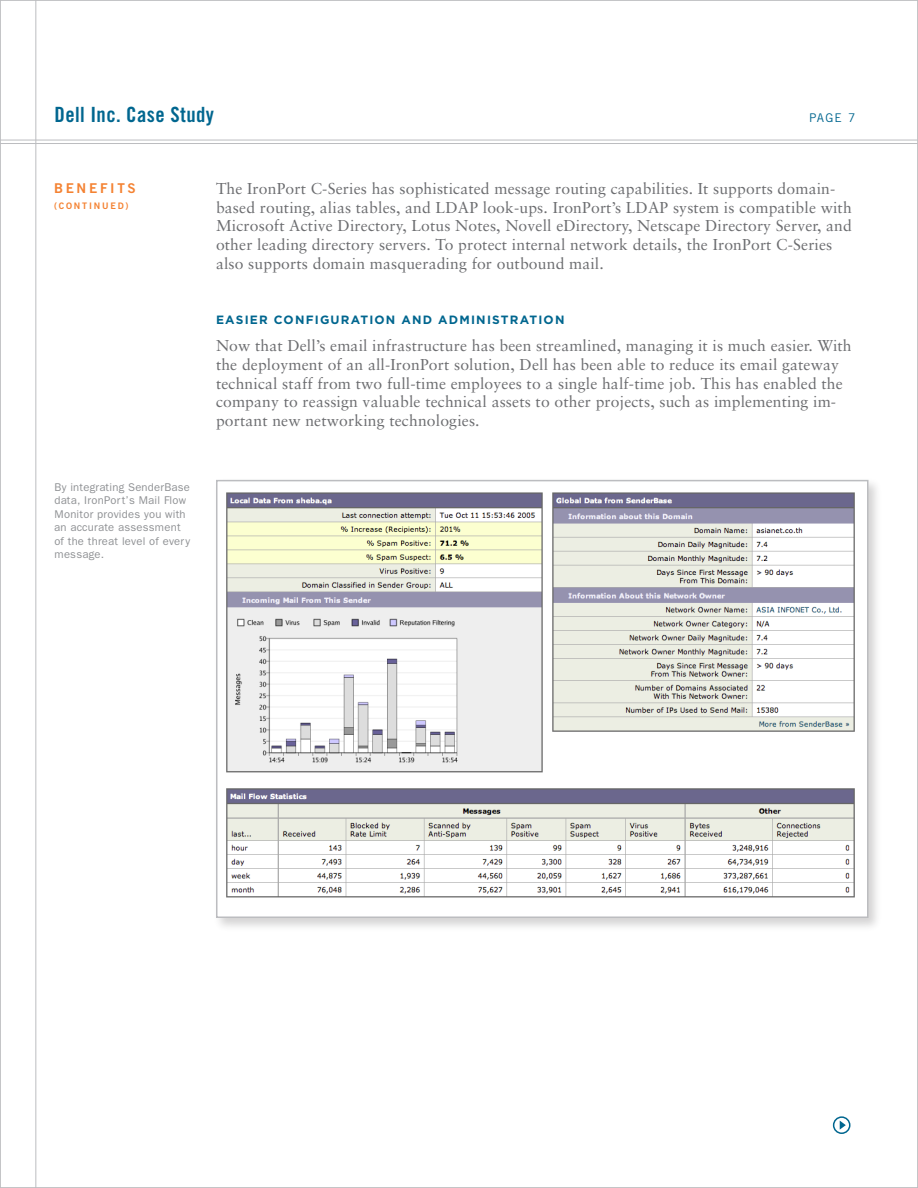
<style>
.page{position:relative;width:918px;height:1188px;background:#fff}
.page>*{position:absolute;margin:0;border:0;box-sizing:border-box;transform-origin:0 0}
.t1{font:21px "Trade Gothic Bold Cond Twenty";letter-spacing:.02em;color:#00668f}
.Body{font:15.75px/18.8px "Sabon";letter-spacing:.01em;color:#6c6d70}
.Side_Head{font:13.5px "Trade Gothic Bold Two";color:#f48232}
.Body-2{font:700 12px "Gotham";letter-spacing:.1em;color:#00668f}
.t2{font:12px "Trade Gothic";color:#00668f}
.Caption-grey{font:11.25px/13.5px "Franklin Gothic";letter-spacing:.02em;color:#8f9194}
.Side_Head-2{font:9px "Trade Gothic Bold Two";letter-spacing:.2em;color:#f48232}
</style>
<div class="page">
<hr style="left:0;top:140px;width:918px;height:1px;background:#bcbdc0">
<hr style="left:35px;top:0;width:1px;height:1188px;background:#bcbdc0">
<hr style="left:0;top:143px;width:918px;height:1px;background:#bcbdc0">
<svg style="left:834px;top:1117px;width:16px;height:16px"></svg>
<div style="left:833px;top:1116px;width:17px;height:18px;border:2px solid #00668f;border-radius:50%"></div>
<svg style="left:840px;top:1121px;width:6px;height:9px"></svg>
<div style="left:212px;top:476px;width:672px;height:456px;background:#231f20;opacity:.2"></div>
<div style="left:217px;top:481px;width:651px;height:436px;background:#fff"></div>
<img style="left:226px;top:492px;width:629px;height:406px">
<div style="left:216px;top:480px;width:652px;height:438px;border:2px solid #bcbdc0"></div>
<h1 class="t1" style="left:54px;top:102px;width:161px">Dell Inc. Case Study</h1>
<p class="t2" style="left:809px;top:111px;width:34px">page</p>
<p class="Side_Head" style="left:54px;top:179px;width:23px">BENE</p>
<p class="Side_Head" style="left:100px;top:179px;width:20px">FITS</p>
<p class="Side_Head-2" style="left:54px;top:200px;width:76px">(CONTINUED)</p>
<p class="Caption-grey" style="left:54px;top:480px;width:137px">By integrating SenderBase data, IronPort’s Mail Flow<br>Monitor provides you with an accurate assessment of the threat level of every message.</p>
<p class="Body" style="left:216px;top:179px;width:637px">The IronPort C-Series has sophisticated message routing capabilities. It supports domain&shy;based routing, alias tables, and LDAP look-ups. IronPort’s LDAP system is compatible with Microsoft Active Directory, Lotus Notes, Novell eDirectory, Netscape Directory Server, and other leading directory servers. To protect internal network details, the IronPort C-Series also supports domain masquerading for outbound mail.</p>
<p class="Body-2" style="left:216px;top:312px;width:44px">EASIER</p>
<p class="Body-2" style="left:274px;top:312px;width:11px">CON</p>
<p class="Body-2" style="left:306px;top:312px;width:45px">FIGURAT</p>
<p class="Body-2" style="left:369px;top:312px;width:16px">ION</p>
<p class="Body-2" style="left:401px;top:312px;width:110px">AND ADMINISTRAT</p>
<p class="Body-2" style="left:538px;top:312px;width:16px">ION</p>
<p class="Body" style="left:216px;top:336px;width:637px">Now that Dell’s email infrastructure has been streamlined, managing it is much easier. With the deployment of an all-IronPort solution, Dell has been able to reduce its email gateway technical staff from two full-time employees to a single half-time job. This has enabled the company to reassign valuable technical assets to other projects, such as implementing im&shy;portant new networking technologies.</p>
</div>
